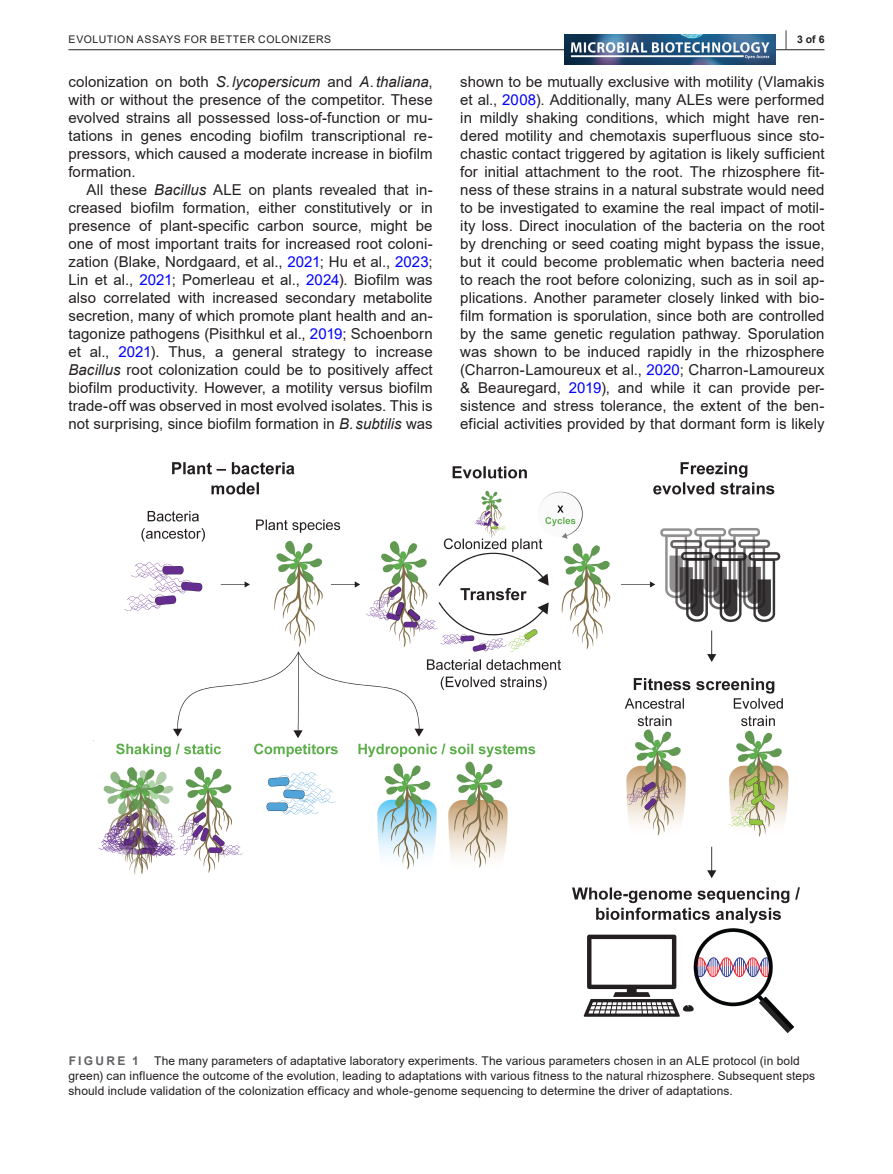
<style>
.page{position:relative;width:893px;height:1174px;background:#fff}
.page>*{position:absolute;margin:0;border:0;box-sizing:border-box;transform-origin:0 0}
.t1{font:15px/18px "Arial";letter-spacing:.005em;color:#231f20;text-align:justify}
.t2{font:12px/15px "Arial";letter-spacing:.01em;color:#231f20}
.t3{font:700 12px "Arial";letter-spacing:.19em;color:#636366}
.t4{font:10.5px "Arial";letter-spacing:.055em;color:#231f20}
.t5{font:700 10.5px "Arial";color:#231f20}
.s1{font-size:20.25px}
.s2{font-style:italic}
.s3{color:#00f}
</style>
<div class="page">
<hr style="left:68px;top:49px;width:756px;height:1px;background:#231f20">
<img style="left:565px;top:35px;width:210px;height:30px">
<img style="left:93px;top:462px;width:707px;height:571px">
<p class="t4" style="left:69px;top:32px;width:264px">EVOLUTION ASSAYS FOR BETTER COLONIZERS</p>
<p class="t5" style="left:785px;top:32px;width:41px"><span class="s1">|</span> 3 of 6</p>
<p class="t1" style="left:68px;top:73px;width:366px">colonization on both <span class="s2">S.lycopersicum</span> and <span class="s2">A.thaliana</span>, with or without the presence of the competitor. These evolved strains all possessed loss-of-function or mu&shy;tations in genes encoding biofilm transcriptional re&shy;pressors, which caused a moderate increase in biofilm formation.</p>
<p class="t1" style="left:68px;top:181px;width:366px;text-indent:18px">All these <span class="s2">Bacillus</span> ALE on plants revealed that in&shy;creased biofilm formation, either constitutively or in presence of plant-specific carbon source, might be one of most important traits for increased root coloni&shy;zation (Blake, Nordgaard, et al., <span class="s3">2021</span>; Hu et al., <span class="s3">2023</span>; Lin et al., <span class="s3">2021</span>; Pomerleau et al., <span class="s3">2024</span>). Biofilm was also correlated with increased secondary metabolite secretion, many of which promote plant health and an&shy;tagonize pathogens (Pisithkul et al., <span class="s3">2019</span>; Schoenborn et al., <span class="s3">2021</span>). Thus, a general strategy to increase <span class="s2">Bacillus</span> root colonization could be to positively affect biofilm productivity. However, a motility versus biofilm trade-off was observed in most evolved isolates. This is not surprising, since biofilm formation in <span class="s2">B.subtilis</span> was</p>
<p class="t1" style="left:460px;top:73px;width:366px">shown to be mutually exclusive with motility (Vlamakis et al., <span class="s3">2008</span>). Additionally, many ALEs were performed in mildly shaking conditions, which might have ren&shy;dered motility and chemotaxis superfluous since sto&shy;chastic contact triggered by agitation is likely sufficient for initial attachment to the root. The rhizosphere fit&shy;ness of these strains in a natural substrate would need to be investigated to examine the real impact of motil&shy;ity loss. Direct inoculation of the bacteria on the root by drenching or seed coating might bypass the issue, but it could become problematic when bacteria need to reach the root before colonizing, such as in soil ap&shy;plications. Another parameter closely linked with bio&shy;film formation is sporulation, since both are controlled by the same genetic regulation pathway. Sporulation was shown to be induced rapidly in the rhizosphere (Charron-Lamoureux et al., <span class="s3">2020</span>; Charron-Lamoureux &amp; Beauregard, <span class="s3">2019</span>), and while it can provide per&shy;sistence and stress tolerance, the extent of the ben&shy;eficial activities provided by that dormant form is likely</p>
<p class="t2" style="left:68px;top:1053px;width:748px;text-indent:86px">The many parameters of adaptative laboratory experiments. The various parameters chosen in an ALE protocol (in bold green) can influence the outcome of the evolution, leading to adaptations with various fitness to the natural rhizosphere. Subsequent steps should include validation of the colonization efficacy and whole-genome sequencing to determine the driver of adaptations.</p>
<p class="t3" style="left:69px;top:1052px;width:72px">FIGURE 1</p>
</div>
